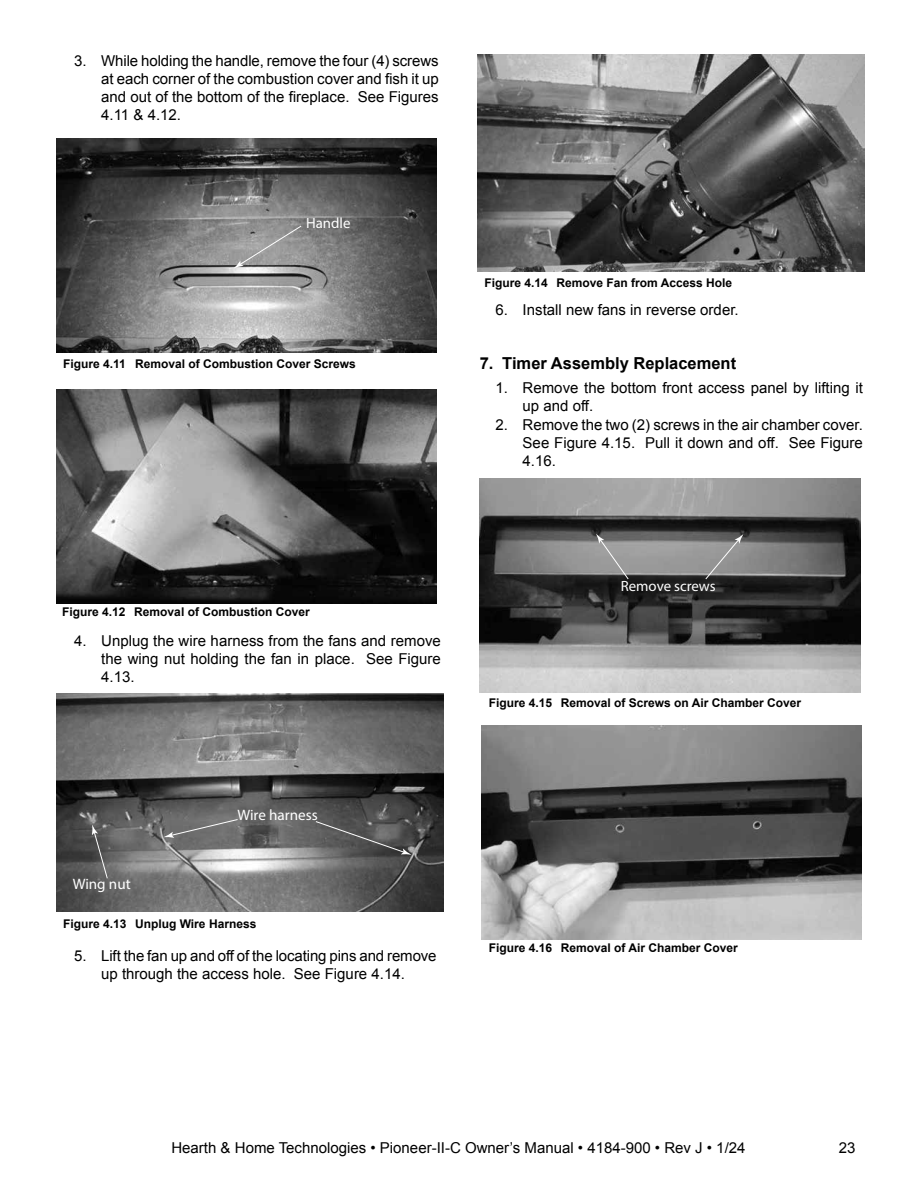
<style>
.page{position:relative;width:917px;height:1188px;background:#fff}
.page>*{position:absolute;margin:0;border:0;box-sizing:border-box;transform-origin:0 0}
.t1{font:700 16.5px "Arial";color:#000}
.t2{font:15.15px "Myriad Pro";color:#fff}
.t3{font:15px/18px "Arial";color:#000;text-align:justify}
.t4{font:14.85px "Myriad Pro";color:#fff}
.t5{font:700 12px "Arial";color:#000}
</style>
<div class="page">
<img style="left:56px;top:139px;width:380px;height:214px">
<svg style="left:233px;top:225px;width:69px;height:44px;background:#9b9b9b"></svg>
<img style="left:56px;top:389px;width:380px;height:214px">
<img style="left:56px;top:693px;width:387px;height:218px">
<svg style="left:164px;top:819px;width:74px;height:19px"></svg>
<svg style="left:315px;top:820px;width:96px;height:35px;background:#5c5c5c"></svg>
<svg style="left:92px;top:825px;width:16px;height:54px"></svg>
<img style="left:477px;top:54px;width:387px;height:218px">
<img style="left:480px;top:478px;width:380px;height:214px">
<svg style="left:596px;top:534px;width:33px;height:46px;background:#8b8b8b"></svg>
<svg style="left:704px;top:534px;width:39px;height:46px;background:#868686"></svg>
<img style="left:481px;top:726px;width:380px;height:214px">
<p class="t3" style="left:101px;top:51px;width:339px;text-indent:-27px">3. While holding the handle, remove the four (4) screws at each corner of the combustion cover and fish it up and out of the bottom of the fireplace. See Figures 4.11 &amp; 4.12.</p>
<p class="t4" style="left:306px;top:214px;width:46px">Handle</p>
<p class="t5" style="left:63px;top:356px;width:294px">Figure 4.11 Removal of Combustion Cover Screws</p>
<p class="t5" style="left:484px;top:274px;width:249px">Figure 4.14 Remove Fan from Access Hole</p>
<p class="t3" style="left:495px;top:301px;width:244px">6. Install new fans in reverse order.</p>
<p class="t1" style="left:480px;top:353px;width:258px">7. Timer Assembly Replacement</p>
<p class="t3" style="left:522px;top:379px;width:342px;text-indent:-27px">1. Remove the bottom front access panel by lifting it up and off.</p>
<p class="t3" style="left:522px;top:416px;width:342px;text-indent:-27px">2. Remove the two (2) screws in the air chamber cover.<br>See Figure 4.15. Pull it down and off. See Figure 4.16.</p>
<p class="t5" style="left:62px;top:604px;width:249px">Figure 4.12 Removal of Combustion Cover</p>
<p class="t3" style="left:101px;top:632px;width:341px;text-indent:-27px">4. Unplug the wire harness from the fans and remove the wing nut holding the fan in place. See Figure 4.13.</p>
<p class="t2" style="left:73px;top:875px;width:59px">Wing nut</p>
<p class="t2" style="left:237px;top:806px;width:82px">Wire harness</p>
<p class="t5" style="left:63px;top:916px;width:195px">Figure 4.13 Unplug Wire Harness</p>
<p class="t3" style="left:74px;top:947px;width:364px;text-align:center">5. Lift the fan up and off of the locating pins and remove up through the access hole. See Figure 4.14.</p>
<p class="t4" style="left:620px;top:577px;width:96px">Remove screws</p>
<p class="t5" style="left:489px;top:695px;width:314px">Figure 4.15 Removal of Screws on Air Chamber Cover</p>
<p class="t5" style="left:489px;top:940px;width:250px">Figure 4.16 Removal of Air Chamber Cover</p>
<p class="t3" style="left:171px;top:1139px;width:575px">Hearth &amp; Home Technologies • Pioneer-II-C Owner’s Manual • 4184-900 • Rev J • 1/24</p>
<p class="t3" style="left:838px;top:1139px;width:18px">23</p>
</div>
